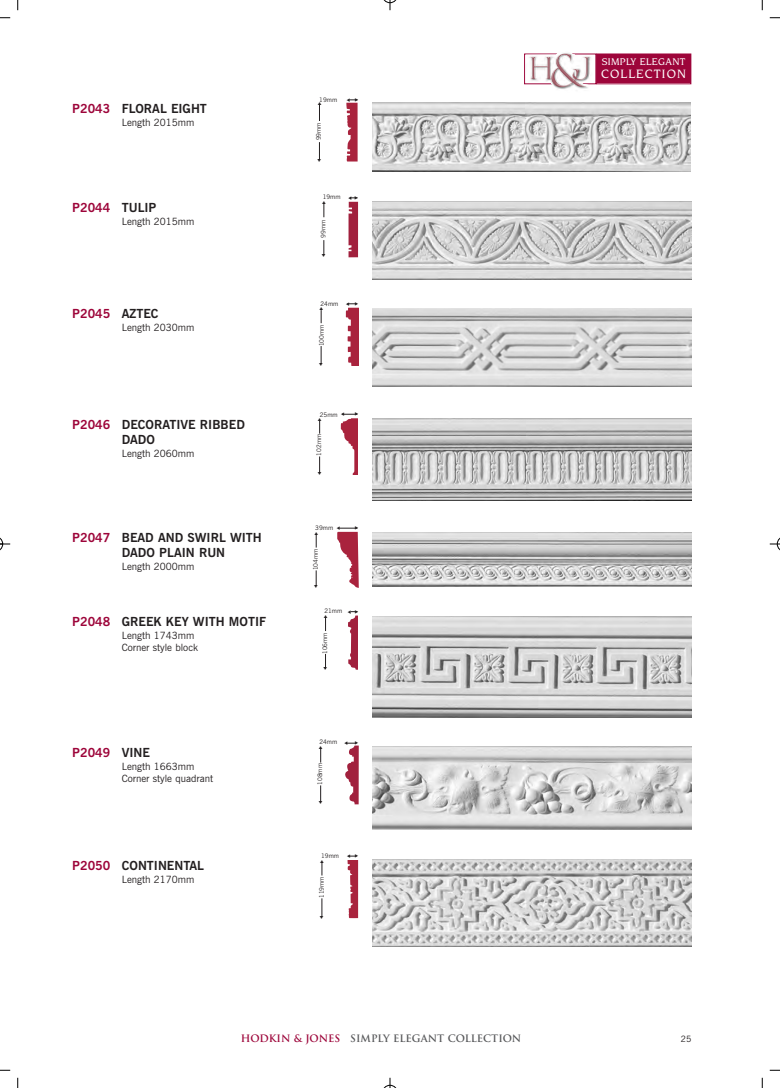
<style>
.page{position:relative;width:780px;height:1088px;background:#fff}
.page>*{position:absolute;margin:0;border:0;box-sizing:border-box;transform-origin:0 0}
.t1{font:500 12.88px "Novarese IT Cby BT";letter-spacing:.09em;color:#fff}
.t2{font:700 12.5px/15px "News Gothic BT";color:#231f20}
.t3{font:700 12.5px "News Gothic BT";color:#9d053a}
.t4{font:500 10.25px "Novarese IT Cby BT";letter-spacing:.035em;color:#fff}
.t5{font:10px/12px "News Gothic BT";color:#231f20}
.t6{font:700 10px "Trajan";color:#57585a}
.t7{font:8.75px "News Gothic BT";color:#231f20}
.t8{font:6.25px "News Gothic BT";color:#231f20}
.s1{color:#9d053a}
.s2{color:#231f20}
</style>
<div class="page">
<div style="left:524px;top:54px;width:72px;height:30px;border:1px solid #9d053a"></div>
<div style="left:597px;top:54px;width:93px;height:29px;background:#9d053a"></div>
<div style="left:596px;top:54px;width:95px;height:30px;border:1px solid #9d053a"></div>
<img style="left:525px;top:53px;width:69px;height:36px">
<img style="left:529px;top:53px;width:60px;height:34px">
<img style="left:372px;top:308px;width:319px;height:78px">
<img style="left:372px;top:102px;width:318px;height:70px">
<img style="left:372px;top:418px;width:319px;height:82px">
<img style="left:348px;top:202px;width:10px;height:55px">
<img style="left:372px;top:202px;width:319px;height:77px">
<img style="left:372px;top:859px;width:319px;height:87px">
<img style="left:372px;top:532px;width:319px;height:55px">
<img style="left:348px;top:615px;width:10px;height:55px">
<img style="left:373px;top:617px;width:318px;height:100px">
<img style="left:345px;top:745px;width:13px;height:59px">
<img style="left:372px;top:747px;width:319px;height:83px">
<svg style="left:17px;top:0;width:2px;height:10px"></svg>
<svg style="left:0;top:17px;width:10px;height:2px"></svg>
<svg style="left:761px;top:0;width:2px;height:10px"></svg>
<svg style="left:769px;top:17px;width:10px;height:2px"></svg>
<svg style="left:17px;top:1078px;width:2px;height:10px"></svg>
<svg style="left:761px;top:1078px;width:2px;height:10px"></svg>
<svg style="left:383px;top:0;width:14px;height:10px"></svg>
<svg style="left:383px;top:1078px;width:14px;height:10px"></svg>
<svg style="left:0;top:537px;width:10px;height:14px"></svg>
<svg style="left:769px;top:538px;width:10px;height:12px"></svg>
<svg style="left:346px;top:99px;width:12px;height:62px"></svg>
<svg style="left:319px;top:104px;width:1px;height:17px"></svg>
<svg style="left:319px;top:142px;width:1px;height:18px"></svg>
<svg style="left:349px;top:197px;width:9px;height:2px"></svg>
<svg style="left:323px;top:203px;width:2px;height:14px"></svg>
<svg style="left:323px;top:240px;width:2px;height:16px"></svg>
<svg style="left:346px;top:303px;width:12px;height:63px"></svg>
<svg style="left:320px;top:310px;width:2px;height:13px"></svg>
<svg style="left:320px;top:346px;width:2px;height:18px"></svg>
<svg style="left:341px;top:413px;width:17px;height:62px"></svg>
<svg style="left:319px;top:420px;width:2px;height:14px"></svg>
<svg style="left:319px;top:456px;width:2px;height:18px"></svg>
<svg style="left:337px;top:527px;width:21px;height:61px"></svg>
<svg style="left:315px;top:534px;width:2px;height:13px"></svg>
<svg style="left:315px;top:570px;width:2px;height:16px"></svg>
<svg style="left:350px;top:611px;width:8px;height:2px"></svg>
<svg style="left:325px;top:617px;width:2px;height:14px"></svg>
<svg style="left:325px;top:654px;width:1px;height:15px"></svg>
<svg style="left:346px;top:742px;width:11px;height:2px"></svg>
<svg style="left:320px;top:747px;width:2px;height:15px"></svg>
<svg style="left:320px;top:785px;width:2px;height:17px"></svg>
<svg style="left:347px;top:855px;width:11px;height:63px"></svg>
<svg style="left:321px;top:862px;width:2px;height:13px"></svg>
<svg style="left:321px;top:898px;width:2px;height:19px"></svg>
<p class="t2" style="left:72px;top:102px;width:136px"><span class="s1">P2043</span> FLORAL EIGHT</p>
<p class="t5" style="left:122px;top:117px;width:74px">Length 2015mm</p>
<p class="t3" style="left:72px;top:203px;width:86px">P2044 <span class="s2">TULIP</span></p>
<p class="t5" style="left:122px;top:216px;width:74px">Length 2015mm</p>
<p class="t3" style="left:72px;top:309px;width:88px">P2045 <span class="s2">AZTEC</span></p>
<p class="t5" style="left:122px;top:323px;width:74px">Length 2030mm</p>
<p class="t2" style="left:122px;top:418px;width:125px;text-indent:-50px"><span class="s1">P2046</span> DECORATIVE RIBBED<br>DADO</p>
<p class="t5" style="left:122px;top:448px;width:74px">Length 2060mm</p>
<p class="t2" style="left:122px;top:531px;width:141px;text-indent:-50px"><span class="s1">P2047</span> BEAD AND SWIRL WITH<br>DADO PLAIN RUN</p>
<p class="t5" style="left:122px;top:562px;width:74px">Length 2000mm</p>
<p class="t2" style="left:72px;top:615px;width:195px"><span class="s1">P2048</span> GREEK KEY WITH MOTIF</p>
<p class="t5" style="left:122px;top:630px;width:78px">Length 1743mm<br>Corner style block</p>
<p class="t3" style="left:72px;top:748px;width:79px">P2049 <span class="s2">VINE</span></p>
<p class="t5" style="left:122px;top:762px;width:93px">Length 1663mm<br>Corner style quadrant</p>
<p class="t2" style="left:72px;top:859px;width:133px"><span class="s1">P2050</span> CONTINENTAL</p>
<p class="t5" style="left:122px;top:874px;width:74px">Length 2170mm</p>
<p class="t8" style="left:319px;top:97px;width:19px">19mm</p>
<p class="t8" style="left:316px;top:140px;width:19px;rotate:-90deg">99mm</p>
<p class="t8" style="left:323px;top:194px;width:19px">19mm</p>
<p class="t8" style="left:321px;top:238px;width:19px;rotate:-90deg">99mm</p>
<p class="t8" style="left:320px;top:301px;width:19px">24mm</p>
<p class="t8" style="left:319px;top:346px;width:23px;rotate:-90deg">100mm</p>
<p class="t8" style="left:320px;top:412px;width:19px">25mm</p>
<p class="t8" style="left:316px;top:456px;width:23px;rotate:-90deg">102mm</p>
<p class="t8" style="left:315px;top:526px;width:19px">39mm</p>
<p class="t8" style="left:313px;top:570px;width:23px;rotate:-90deg">104mm</p>
<p class="t8" style="left:324px;top:608px;width:19px">21mm</p>
<p class="t8" style="left:322px;top:654px;width:23px;rotate:-90deg">106mm</p>
<p class="t8" style="left:319px;top:740px;width:19px">24mm</p>
<p class="t8" style="left:317px;top:785px;width:23px;rotate:-90deg">108mm</p>
<p class="t8" style="left:321px;top:853px;width:19px">19mm</p>
<p class="t8" style="left:319px;top:898px;width:23px;rotate:-90deg">119mm</p>
<p class="t4" style="left:601px;top:58px;width:85px">SIMPLY ELEGANT</p>
<p class="t1" style="left:601px;top:68px;width:86px">COLLECTION</p>
<p class="t6" style="left:241px;top:1033px;width:282px"><span class="s1">HODKIN &amp; JONES</span> SIMPLY ELEGANT COLLECTION</p>
<p class="t7" style="left:680px;top:1035px;width:12px">25</p>
</div>
